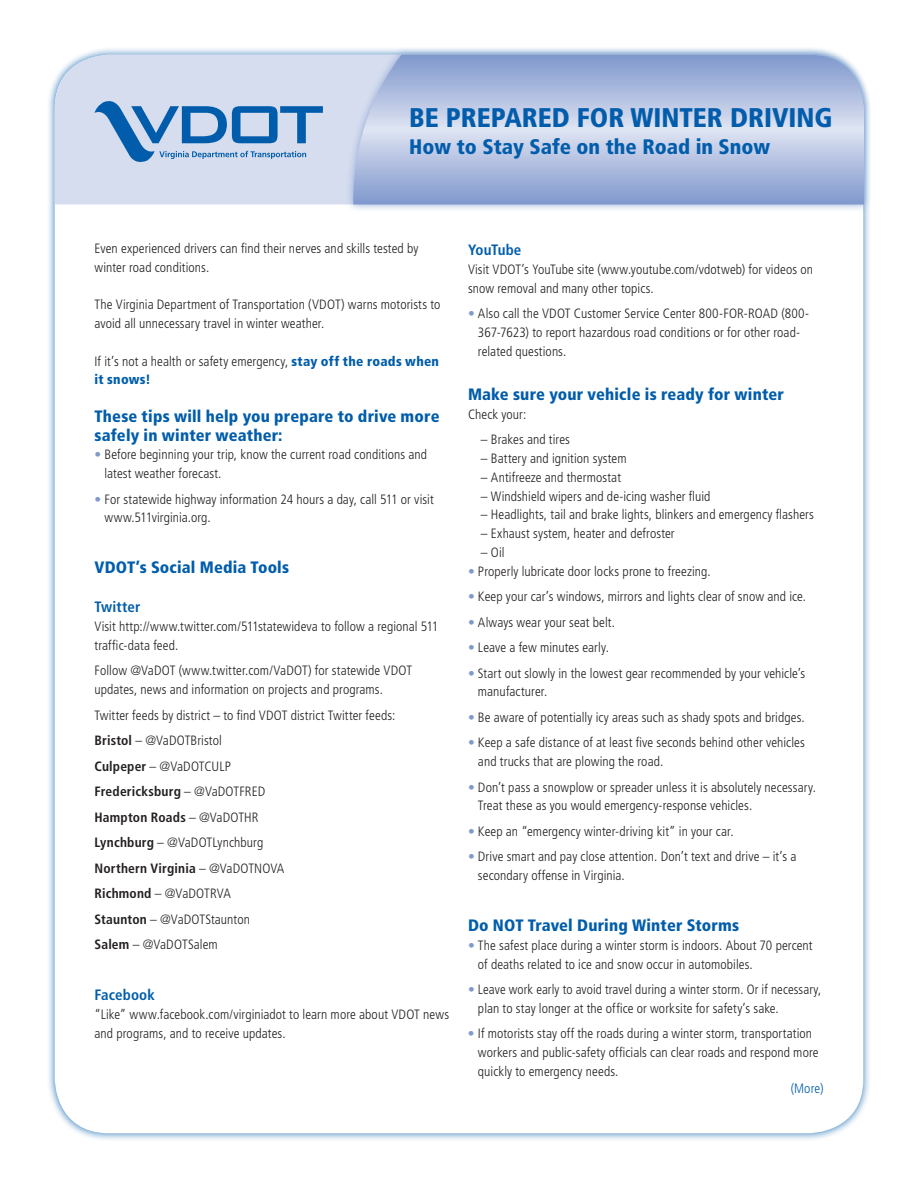
<style>
.page{position:relative;width:918px;height:1188px;background:#fff}
.page>*{position:absolute;margin:0;border:0;box-sizing:border-box;transform-origin:0 0}
.t1{font:900 condensed 27px "Frutiger LT Std";color:#015dab}
.t2{font:900 condensed 21px "Frutiger LT Std";color:#015dab}
.t3{font:900 condensed 16.5px/18.8px "Frutiger LT Std";letter-spacing:.01em;color:#015dab}
.t4{font:700 condensed 15px "Frutiger LT Std";letter-spacing:.01em;color:#015dab}
.t5{font:700 condensed 15px "Frutiger LT Std";letter-spacing:-.015em;color:#015dab}
.t6{font:300 condensed 13.5px/18.8px "Frutiger LT Std";letter-spacing:.005em;color:#231f20}
.t7{font:300 condensed 13.5px "Frutiger LT Std";color:#015dab}
.s1{font-weight:900;color:#015dab}
.s2{color:#7f99cd}
.s3{font-weight:700}
</style>
<div class="page">
<div style="left:46px;top:46px;width:826px;height:1096px;background:#015dab;opacity:.75"></div>
<div style="left:55px;top:55px;width:808px;height:1078px;background:#fff;border-radius:54px"></div>
<div style="left:55px;top:55px;width:290px;height:149px;background:#d5ddef"></div>
<div style="left:345px;top:46px;width:527px;height:167px;background:#7f99cd;opacity:.75"></div>
<svg style="left:353px;top:55px;width:511px;height:149px;background:#afbedf"></svg>
<svg style="left:94px;top:98px;width:229px;height:67px;background:#96b6da"></svg>
<h1 class="t1" style="left:409px;top:101px;width:425px">BE PREPARED FOR WINTER DRIVING</h1>
<h2 class="t2" style="left:409px;top:134px;width:363px">How to Stay Safe on the Road in Snow</h2>
<p class="t6" style="left:94px;top:239px;width:325px">Even experienced drivers can find their nerves and skills tested by winter road conditions.</p>
<p class="t6" style="left:94px;top:296px;width:347px">The Virginia Department of Transportation (VDOT) warns motorists to avoid all unnecessary travel in winter weather.</p>
<p class="t6" style="left:94px;top:352px;width:346px">If it’s not a health or safety emergency, <span class="s1">stay off the roads when it snows!</span></p>
<p class="t3" style="left:94px;top:407px;width:347px">These tips will help you prepare to drive more safely in winter weather:</p>
<p class="t6" style="left:104px;top:446px;width:324px;text-indent:-10px"><span class="s2">•</span> Before beginning your trip, know the current road conditions and latest weather forecast.</p>
<p class="t6" style="left:104px;top:490px;width:331px;text-indent:-10px"><span class="s2">•</span> For statewide highway information 24 hours a day, call 511 or visit www.511virginia.org.</p>
<p class="t3" style="left:94px;top:558px;width:196px">VDOT’s Social Media Tools</p>
<p class="t4" style="left:94px;top:598px;width:47px">Twitter</p>
<p class="t6" style="left:94px;top:617px;width:345px">Visit http://www.twitter.com/511statewideva to follow a regional 511 traffic-data feed.</p>
<p class="t6" style="left:94px;top:662px;width:319px">Follow @VaDOT (www.twitter.com/VaDOT) for statewide VDOT updates, news and information on projects and programs.</p>
<p class="t6" style="left:94px;top:702px;width:302px;line-height:25.5px">Twitter feeds by district – to find VDOT district Twitter feeds:<br><span class="s3">Bristol</span> – @VaDOTBristol<br><span class="s3">Culpeper</span> – @VaDOTCULP<br><span class="s3">Fredericksburg</span> – @VaDOTFRED<br><span class="s3">Hampton Roads</span> – @VaDOTHR<br><span class="s3">Lynchburg</span> – @VaDOTLynchburg<br><span class="s3">Northern Virginia</span> – @VaDOTNOVA<br><span class="s3">Richmond</span> – @VaDOTRVA<br><span class="s3">Staunton</span> – @VaDOTStaunton<br><span class="s3">Salem</span> – @VaDOTSalem</p>
<p class="t4" style="left:94px;top:986px;width:62px">Facebook</p>
<p class="t6" style="left:94px;top:1005px;width:356px">“Like” www.facebook.com/virginiadot to learn more about VDOT news and programs, and to receive updates.</p>
<p class="t5" style="left:468px;top:241px;width:55px">YouTube</p>
<p class="t6" style="left:468px;top:260px;width:347px">Visit VDOT’s YouTube site (www.youtube.com/vdotweb) for videos on snow removal and many other topics.</p>
<p class="t6" style="left:478px;top:305px;width:333px;text-indent:-10px"><span class="s2">•</span> Also call the VDOT Customer Service Center 800-FOR-ROAD (800-<br>367-7623) to report hazardous road conditions or for other road&shy;related questions.</p>
<p class="t3" style="left:468px;top:385px;width:317px">Make sure your vehicle is ready for winter</p>
<p class="t6" style="left:468px;top:405px;width:60px">Check your:</p>
<p class="t6" style="left:481px;top:431px;width:91px">– Brakes and tires</p>
<p class="t6" style="left:481px;top:449px;width:147px">– Battery and ignition system</p>
<p class="t6" style="left:481px;top:468px;width:142px">– Antifreeze and thermostat</p>
<p class="t6" style="left:481px;top:487px;width:231px">– Windshield wipers and de-icing washer fluid</p>
<p class="t6" style="left:481px;top:506px;width:334px">– Headlights, tail and brake lights, blinkers and emergency flashers</p>
<p class="t6" style="left:481px;top:524px;width:195px">– Exhaust system, heater and defroster</p>
<p class="t6" style="left:481px;top:543px;width:25px">– Oil</p>
<p class="t6" style="left:468px;top:562px;width:244px"><span class="s2">•</span> Properly lubricate door locks prone to freezing.</p>
<p class="t6" style="left:468px;top:587px;width:340px"><span class="s2">•</span> Keep your car’s windows, mirrors and lights clear of snow and ice.</p>
<p class="t6" style="left:468px;top:613px;width:149px"><span class="s2">•</span> Always wear your seat belt.</p>
<p class="t6" style="left:468px;top:638px;width:142px"><span class="s2">•</span> Leave a few minutes early.</p>
<p class="t6" style="left:478px;top:664px;width:329px;text-indent:-10px"><span class="s2">•</span> Start out slowly in the lowest gear recommended by your vehicle’s manufacturer.</p>
<p class="t6" style="left:468px;top:708px;width:338px"><span class="s2">•</span> Be aware of potentially icy areas such as shady spots and bridges.</p>
<p class="t6" style="left:478px;top:734px;width:328px;text-indent:-10px"><span class="s2">•</span> Keep a safe distance of at least five seconds behind other vehicles and trucks that are plowing the road.</p>
<p class="t6" style="left:478px;top:778px;width:339px;text-indent:-10px"><span class="s2">•</span> Don’t pass a snowplow or spreader unless it is absolutely necessary.<br>Treat these as you would emergency-response vehicles.</p>
<p class="t6" style="left:468px;top:822px;width:267px"><span class="s2">•</span> Keep an “emergency winter-driving kit” in your car.</p>
<p class="t6" style="left:478px;top:848px;width:320px;text-indent:-10px"><span class="s2">•</span> Drive smart and pay close attention. Don’t text and drive – it’s a secondary offense in Virginia.</p>
<p class="t3" style="left:468px;top:916px;width:273px">Do NOT Travel During Winter Storms</p>
<p class="t6" style="left:478px;top:936px;width:336px;text-indent:-10px"><span class="s2">•</span> The safest place during a winter storm is indoors. About 70 percent of deaths related to ice and snow occur in automobiles.</p>
<p class="t6" style="left:478px;top:980px;width:345px;text-indent:-10px"><span class="s2">•</span> Leave work early to avoid travel during a winter storm. Or if necessary, plan to stay longer at the office or worksite for safety’s sake.</p>
<p class="t6" style="left:478px;top:1025px;width:342px;text-indent:-10px"><span class="s2">•</span> If motorists stay off the roads during a winter storm, transportation workers and public-safety officials can clear roads and respond more quickly to emergency needs.</p>
<p class="t7" style="left:791px;top:1081px;width:34px">(More)</p>
</div>
